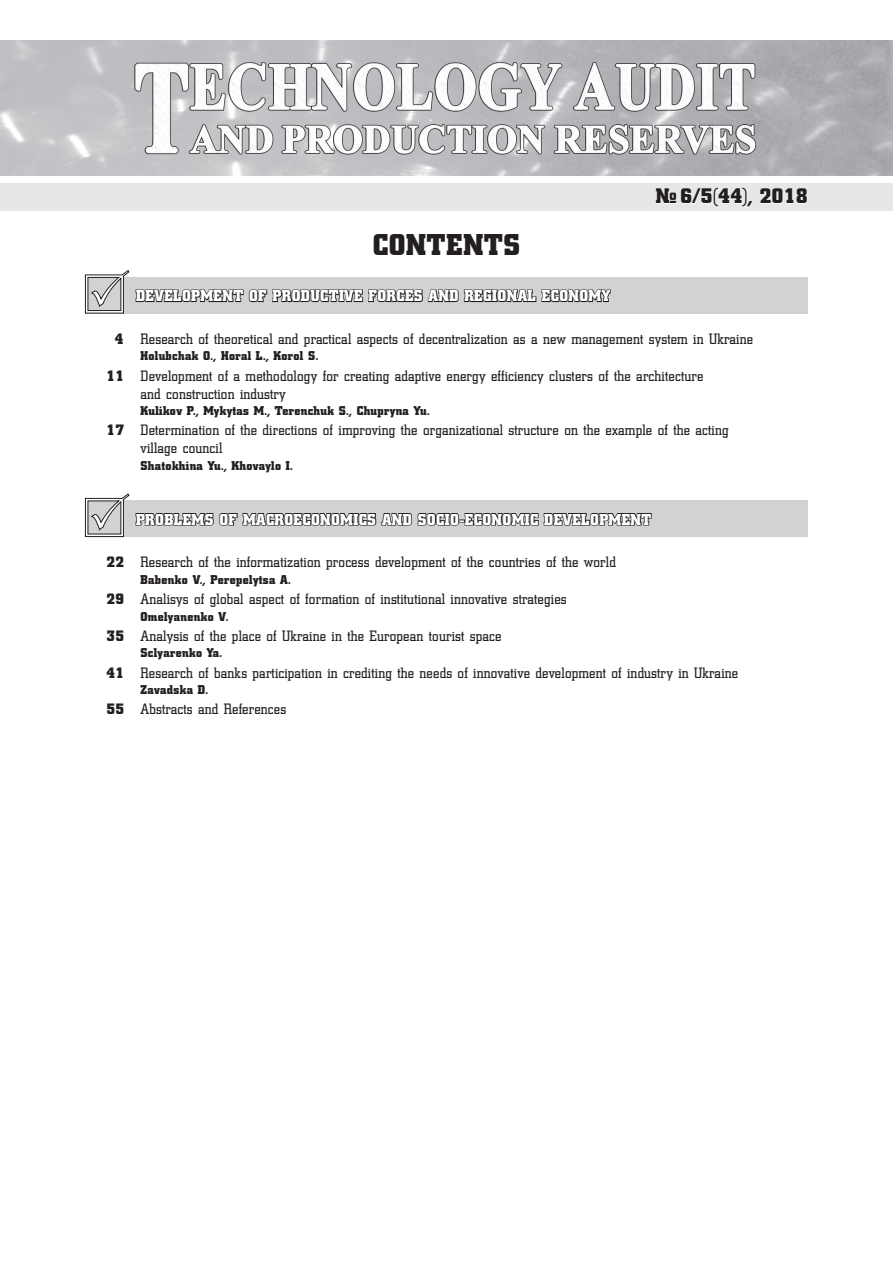
<style>
.page{position:relative;width:893px;height:1276px;background:#fff}
.page>*{position:absolute;margin:0;border:0;box-sizing:border-box;transform-origin:0 0}
.t1{font:30px "Coliseum Black C";letter-spacing:.025em;color:#231f20}
.t2{font:21px "Coliseum Black C";color:#231f20}
.t3{font:15.75px "Coliseum Black C";letter-spacing:.025em;color:#fff}
.t4{font:15px/18px "Coliseum C";letter-spacing:.015em;color:#231f20}
.t5{font:12.75px "Coliseum Black C";letter-spacing:.025em;color:#231f20}
.s1{font-family:"Coliseum Black C"}
</style>
<div class="page">
<div style="left:0;top:183px;width:893px;height:27px;background:#e6e7e9"></div>
<svg style="left:656px;top:188px;width:152px;height:19px"></svg>
<img style="left:0;top:41px;width:893px;height:135px">
<div style="left:85px;top:277px;width:723px;height:36px;background:#d1d2d4"></div>
<svg style="left:85px;top:270px;width:527px;height:44px"></svg>
<div style="left:85px;top:501px;width:723px;height:36px;background:#d1d2d4"></div>
<svg style="left:85px;top:493px;width:567px;height:45px"></svg>
<h1 class="t1" style="left:373px;top:227px;width:149px">CONTENTS</h1>
<p class="t3" style="left:136px;top:287px;width:476px">DEVELOPMENT OF PRODUCTIVE FORCES AND REGIONAL ECONOMY</p>
<h2 class="t2" style="left:656px;top:184px;width:154px">№ 6/5(44), 2018</h2>
<p class="t4" style="left:115px;top:329px;width:640px"><span class="s1">4</span> Research of theoretical and practical aspects of decentralization as a new management system in Ukraine</p>
<p class="t5" style="left:141px;top:349px;width:179px">Нolubchak O., Нoral L., Korol S.</p>
<p class="t4" style="left:141px;top:366px;width:564px;text-indent:-34px"><span class="s1">11</span> Development of a methodology for creating adaptive energy efficiency clusters of the architecture and construction industry</p>
<p class="t5" style="left:141px;top:403px;width:291px">Kulikov P., Mykytas M., Terenchuk S., Chupryna Yu.</p>
<p class="t4" style="left:141px;top:421px;width:590px;text-indent:-34px"><span class="s1">17</span> Determination of the directions of improving the organizational structure on the example of the acting village council</p>
<p class="t5" style="left:141px;top:458px;width:154px">Shatokhina Yu., Khovaylo I.</p>
<p class="t3" style="left:136px;top:510px;width:517px">PROBLEMS OF MACROECONOMICS AND SOCIO-ECONOMIC DEVELOPMENT</p>
<p class="t4" style="left:107px;top:553px;width:511px"><span class="s1">22</span> Research of the informatization process development of the countries of the world</p>
<p class="t5" style="left:141px;top:572px;width:152px">Babenko V., Perepelytsa A.</p>
<p class="t4" style="left:107px;top:590px;width:462px"><span class="s1">29</span> Analisys of global aspect of formation of institutional innovative strategies</p>
<p class="t5" style="left:141px;top:609px;width:89px">Omelyanenko V.</p>
<p class="t4" style="left:107px;top:626px;width:396px"><span class="s1">35</span> Analysis of the place of Ukraine in the European tourist space</p>
<p class="t5" style="left:141px;top:645px;width:83px">Sclyarenko Ya.</p>
<p class="t4" style="left:107px;top:663px;width:633px"><span class="s1">41</span> Research of banks participation in crediting the needs of innovative development of industry in Ukraine</p>
<p class="t5" style="left:141px;top:682px;width:69px">Zavadska D.</p>
<p class="t4" style="left:107px;top:700px;width:181px"><span class="s1">55</span> Abstracts and References</p>
</div>
